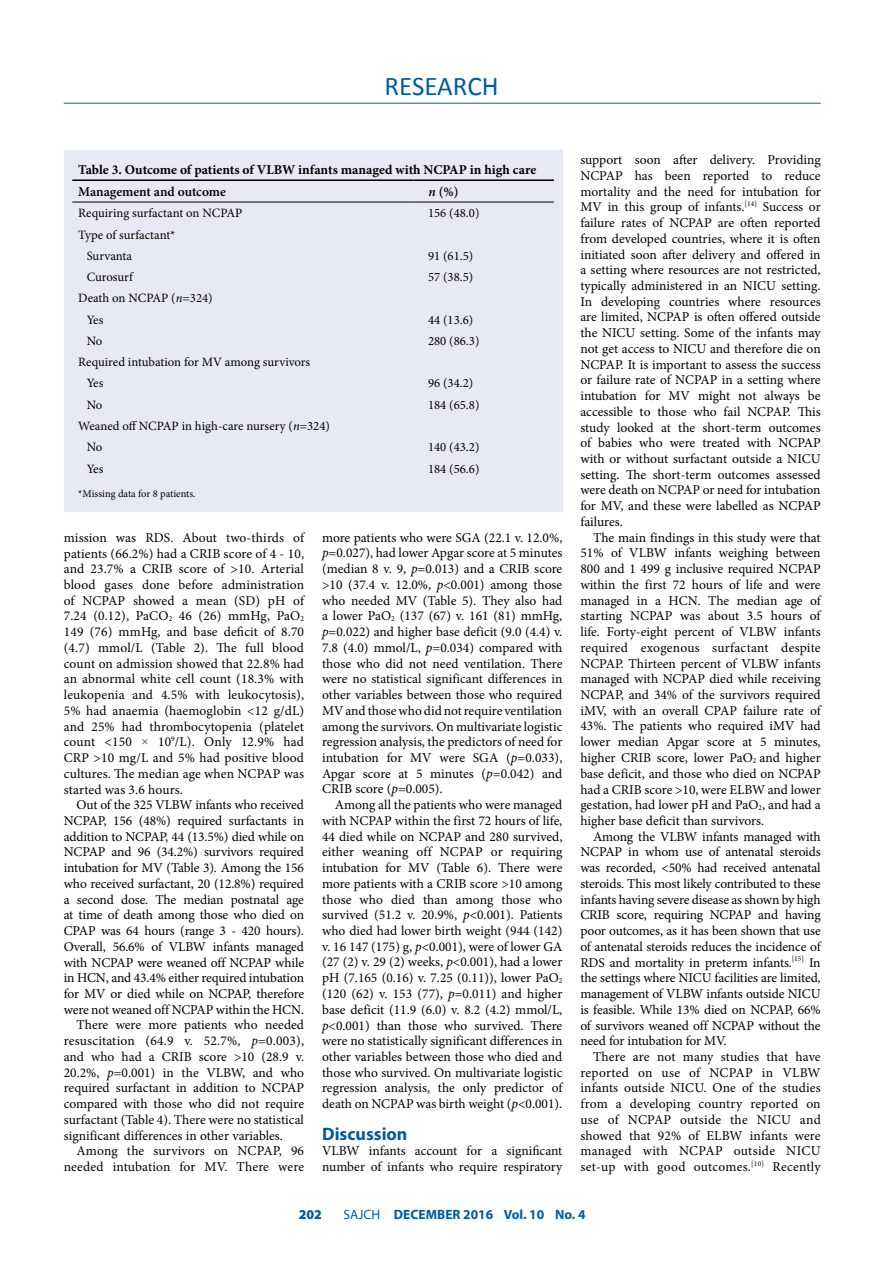
<style>
.page{position:relative;width:893px;height:1263px;background:#fff}
.page>*{position:absolute;margin:0;border:0;box-sizing:border-box;transform-origin:0 0}
.t1{font:27px "Calibri";color:#005ba6}
.t2{font:700 18px "Myriad Pro";color:#005ba6}
.t3{font:13.5px/15.8px "Minion Pro";letter-spacing:-.005em;color:#000;text-align:justify}
.t4{font:700 13.5px "Minion Pro";color:#000}
.t5{font:13.5px "Minion Pro";letter-spacing:.015em;color:#000}
.t6{font:700 13.5px "Myriad Pro";color:#005ba6}
.t7{font:600 13.5px "Minion Pro";letter-spacing:-.005em;color:#000}
.t8{font:900 13.5px "Myriad Pro";color:#005ba6}
.t9{font:12.75px/21.3px "Minion Pro";color:#000}
.t10{font:10.5px "Minion Pro";color:#000}
.s1{font-style:italic}
.s2{font-size:7.5px}
.s3{font-family:"Times New Roman"}
.s4{font-weight:400}
</style>
<div class="page">
<hr style="left:64px;top:103px;width:757px;height:1px;background:#005ba6">
<div style="left:64px;top:150px;width:498px;height:362px;background:#e7eaf6"></div>
<hr style="left:72px;top:179px;width:342px;height:2px;background:#000">
<hr style="left:414px;top:179px;width:140px;height:2px;background:#000">
<hr style="left:72px;top:202px;width:342px;height:1px;background:#000">
<hr style="left:414px;top:202px;width:140px;height:1px;background:#000">
<h1 class="t1" style="left:384px;top:69px;width:116px">RESEARCH</h1>
<p class="t4" style="left:78px;top:160px;width:459px">Table 3. Outcome of patients of VLBW infants managed with NCPAP in high care</p>
<p class="t7" style="left:78px;top:182px;width:149px">Management and outcome</p>
<p class="t7" style="left:429px;top:182px;width:32px"><span class="s1">n</span> (%)</p>
<p class="t9" style="left:78px;top:203px;width:166px">Requiring surfactant on NCPAP</p>
<p class="t9" style="left:428px;top:203px;width:53px">156 (48.0)</p>
<p class="t9" style="left:87px;top:224px;width:90px;text-indent:-9px">Type of surfactant*<br>Survanta</p>
<p class="t9" style="left:428px;top:245px;width:47px">91 (61.5)</p>
<p class="t9" style="left:87px;top:266px;width:48px">Curosurf</p>
<p class="t9" style="left:428px;top:266px;width:47px">57 (38.5)</p>
<p class="t9" style="left:87px;top:288px;width:127px;text-indent:-9px">Death on NCPAP (<span class="s1">n</span>=324)<br>Yes</p>
<p class="t9" style="left:428px;top:309px;width:47px">44 (13.6)</p>
<p class="t9" style="left:87px;top:330px;width:17px">No</p>
<p class="t9" style="left:428px;top:330px;width:53px">280 (86.3)</p>
<p class="t9" style="left:87px;top:351px;width:225px;text-indent:-9px">Required intubation for MV among survivors<br>Yes</p>
<p class="t9" style="left:428px;top:373px;width:47px">96 (34.2)</p>
<p class="t9" style="left:87px;top:394px;width:17px">No</p>
<p class="t9" style="left:428px;top:394px;width:53px">184 (65.8)</p>
<p class="t9" style="left:87px;top:415px;width:245px;text-indent:-9px">Weaned off NCPAP in high-care nursery (<span class="s1">n</span>=324)<br>No</p>
<p class="t9" style="left:428px;top:437px;width:53px">140 (43.2)</p>
<p class="t9" style="left:87px;top:458px;width:18px">Yes</p>
<p class="t9" style="left:428px;top:458px;width:53px">184 (56.6)</p>
<p class="t10" style="left:78px;top:487px;width:119px">*Missing data for 8 patients.</p>
<p class="t3" style="left:64px;top:530px;width:242px">mission was RDS. About two-thirds of patients (66.2%) had a CRIB score of 4 - 10, and 23.7% a CRIB score of &gt;10. Arterial blood gases done before administration of NCPAP showed a mean (SD) pH of 7.24 (0.12), PaCO<span class="s2">2</span> 46 (26) mmHg, PaO<span class="s2">2<br></span>149 (76) mmHg, and base deficit of 8.70 (4.7) mmol/L (Table 2). The full blood count on admission showed that 22.8% had an abnormal white cell count (18.3% with leukopenia and 4.5% with leukocytosis), 5% had anaemia (haemoglobin &lt;12 g/dL) and 25% had thrombocytopenia (platelet count &lt;150 <span class="s3">×</span> 10<sup>9</sup>/L). Only 12.9% had CRP &gt;10 mg/L and 5% had positive blood cultures. The median age when NCPAP was started was 3.6 hours.</p>
<p class="t3" style="left:77px;top:797px;width:229px">Out of the 325 VLBW infants who received</p>
<p class="t3" style="left:64px;top:813px;width:242px">NCPAP, 156 (48%) required surfactants in</p>
<p class="t3" style="left:64px;top:828px;width:242px">addition to NCPAP, 44 (13.5%) died while on</p>
<p class="t3" style="left:64px;top:844px;width:242px">NCPAP and 96 (34.2%) survivors required</p>
<p class="t3" style="left:64px;top:860px;width:242px">intubation for MV (Table 3). Among the 156</p>
<p class="t3" style="left:64px;top:876px;width:242px">who received surfactant, 20 (12.8%) required</p>
<p class="t3" style="left:64px;top:891px;width:242px">a second dose. The median postnatal age</p>
<p class="t3" style="left:64px;top:907px;width:242px">at time of death among those who died on</p>
<p class="t3" style="left:64px;top:923px;width:242px">CPAP was 64 hours (range 3 - 420 hours).</p>
<p class="t3" style="left:64px;top:939px;width:242px">Overall, 56.6% of VLBW infants managed</p>
<p class="t3" style="left:64px;top:954px;width:242px">with NCPAP were weaned off NCPAP while</p>
<p class="t3" style="left:64px;top:970px;width:242px">in HCN, and 43.4% either required intubation</p>
<p class="t3" style="left:64px;top:986px;width:242px">for MV or died while on NCPAP, therefore</p>
<p class="t3" style="left:64px;top:1001px;width:242px">were not weaned off NCPAP within the HCN.</p>
<p class="t3" style="left:77px;top:1017px;width:229px">There were more patients who needed</p>
<p class="t5" style="left:64px;top:1032px;width:242px">resuscitation (64.9 v. 52.7%, <span class="s1">p</span>=0.003),</p>
<p class="t3" style="left:64px;top:1049px;width:242px">and who had a CRIB score &gt;10 (28.9 v.</p>
<p class="t3" style="left:64px;top:1064px;width:242px">20.2%, <span class="s1">p</span>=0.001) in the VLBW, and who</p>
<p class="t3" style="left:64px;top:1080px;width:242px">required surfactant in addition to NCPAP</p>
<p class="t3" style="left:64px;top:1096px;width:242px">compared with those who did not require</p>
<p class="t3" style="left:64px;top:1112px;width:242px">surfactant (Table 4). There were no statistical</p>
<p class="t3" style="left:64px;top:1127px;width:221px">significant differences in other variables.</p>
<p class="t3" style="left:77px;top:1143px;width:229px">Among the survivors on NCPAP, 96</p>
<p class="t3" style="left:64px;top:1159px;width:242px">needed intubation for MV. There were</p>
<p class="t3" style="left:322px;top:529px;width:242px">more patients who were SGA (22.1 v. 12.0%, <span class="s1">p</span>=0.027), had lower Apgar score at 5 minutes (median 8 v. 9, <span class="s1">p</span>=0.013) and a CRIB score &gt;10 (37.4 v. 12.0%, <span class="s1">p</span>&lt;0.001) among those who needed MV (Table 5). They also had a lower PaO<span class="s2">2</span> (137 (67) v. 161 (81) mmHg, <span class="s1">p</span>=0.022) and higher base deficit (9.0 (4.4) v.<br>7.8 (4.0) mmol/L, <span class="s1">p</span>=0.034) compared with those who did not need ventilation. There were no statistical significant differences in other variables between those who required MV and those who did not require ventilation among the survivors. On multivariate logistic regression analysis, the predictors of need for intubation for MV were SGA (<span class="s1">p</span>=0.033), Apgar score at 5 minutes (<span class="s1">p</span>=0.042) and CRIB score (<span class="s1">p</span>=0.005).</p>
<p class="t3" style="left:322px;top:797px;width:242px;text-indent:13px">Among all the patients who were managed with NCPAP within the first 72 hours of life, 44 died while on NCPAP and 280 survived, either weaning off NCPAP or requiring intubation for MV (Table 6). There were more patients with a CRIB score &gt;10 among those who died than among those who survived (51.2 v. 20.9%, <span class="s1">p</span>&lt;0.001). Patients who died had lower birth weight (944 (142) v. 16 147 (175) g, <span class="s1">p</span>&lt;0.001), were of lower GA (27 (2) v. 29 (2) weeks, <span class="s1">p</span>&lt;0.001), had a lower pH (7.165 (0.16) v. 7.25 (0.11)), lower PaO<sub>2 </sub>(120 (62) v. 153 (77), <span class="s1">p</span>=0.011) and higher base deficit (11.9 (6.0) v. 8.2 (4.2) mmol/L, <span class="s1">p</span>&lt;0.001) than those who survived. There were no statistically significant differences in other variables between those who died and those who survived. On multivariate logistic regression analysis, the only predictor of death on NCPAP was birth weight (<span class="s1">p</span>&lt;0.001).</p>
<h2 class="t2" style="left:322px;top:1122px;width:87px">Discussion</h2>
<p class="t3" style="left:322px;top:1143px;width:242px">VLBW infants account for a significant number of infants who require respiratory</p>
<p class="t3" style="left:580px;top:152px;width:242px">support soon after delivery. Providing NCPAP has been reported to reduce mortality and the need for intubation for MV in this group of infants.<sup>[14]</sup> Success or failure rates of NCPAP are often reported from developed countries, where it is often initiated soon after delivery and offered in a setting where resources are not restricted, typically administered in an NICU setting.<br>In developing countries where resources are limited, NCPAP is often offered outside the NICU setting. Some of the infants may not get access to NICU and therefore die on NCPAP. It is important to assess the success or failure rate of NCPAP in a setting where intubation for MV might not always be accessible to those who fail NCPAP. This study looked at the short-term outcomes of babies who were treated with NCPAP with or without surfactant outside a NICU setting. The short-term outcomes assessed were death on NCPAP or need for intubation for MV, and these were labelled as NCPAP failures.</p>
<p class="t3" style="left:580px;top:529px;width:242px;text-indent:13px">The main findings in this study were that 51% of VLBW infants weighing between 800 and 1 499 g inclusive required NCPAP within the first 72 hours of life and were managed in a HCN. The median age of starting NCPAP was about 3.5 hours of life. Forty-eight percent of VLBW infants required exogenous surfactant despite NCPAP. Thirteen percent of VLBW infants managed with NCPAP died while receiving NCPAP, and 34% of the survivors required iMV, with an overall CPAP failure rate of 43%. The patients who required iMV had lower median Apgar score at 5 minutes, higher CRIB score, lower PaO<sub>2</sub> and higher base deficit, and those who died on NCPAP had a CRIB score &gt;10, were ELBW and lower gestation, had lower pH and PaO<span class="s2">2</span>, and had a higher base deficit than survivors.</p>
<p class="t3" style="left:580px;top:828px;width:242px;text-indent:13px">Among the VLBW infants managed with NCPAP in whom use of antenatal steroids was recorded, &lt;50% had received antenatal steroids. This most likely contributed to these infants having severe disease as shown by high CRIB score, requiring NCPAP and having poor outcomes, as it has been shown that use of antenatal steroids reduces the incidence of RDS and mortality in preterm infants.<sup>[15]</sup> In the settings where NICU facilities are limited, management of VLBW infants outside NICU is feasible. While 13% died on NCPAP, 66% of survivors weaned off NCPAP without the need for intubation for MV.</p>
<p class="t3" style="left:580px;top:1049px;width:242px;text-indent:13px">There are not many studies that have reported on use of NCPAP in VLBW infants outside NICU. One of the studies from a developing country reported on use of NCPAP outside the NICU and showed that 92% of ELBW infants were managed with NCPAP outside NICU set-up with good outcomes.<sup>[10]</sup> Recently</p>
<p class="t8" style="left:299px;top:1207px;width:25px">202</p>
<p class="t6" style="left:343px;top:1206px;width:244px"><span class="s4">SAJCH</span> DECEMBER 2016 Vol. 10 No. 4</p>
</div>
